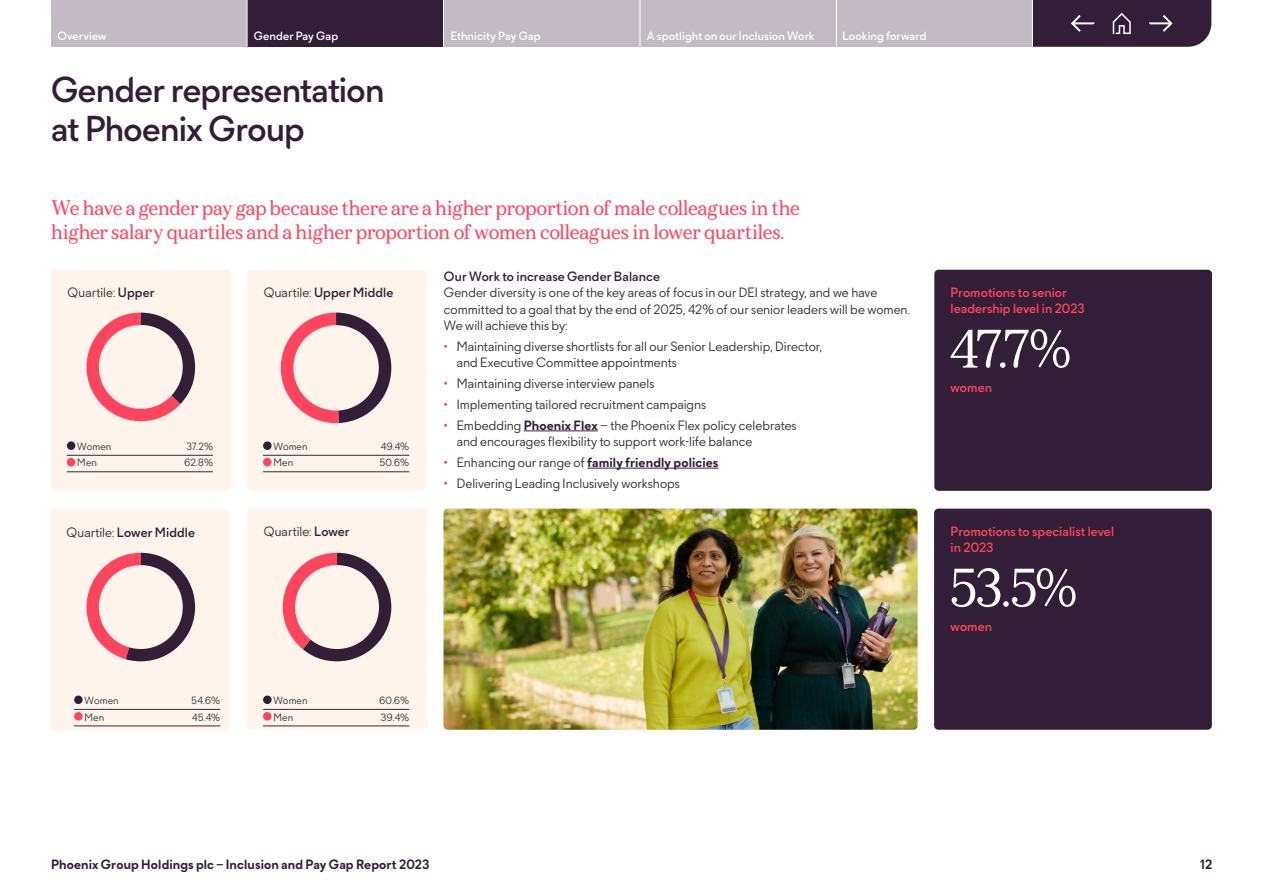
<style>
.page{position:relative;width:1263px;height:893px;background:#fff}
.page>*{position:absolute;margin:0;border:0;box-sizing:border-box;transform-origin:0 0}
.t1{font:54px "Phoenix Serif";color:#fff}
.t2{font:500 36px/39px "Phoenix Sans";letter-spacing:-.015em;color:#331e38}
.t3{font:21px/24px "Phoenix Serif";letter-spacing:-.02em;color:#ff455d}
.t4{font:13.5px/16.5px "Phoenix Sans";letter-spacing:.005em;color:#2e2d2c}
.t5{font:700 13.5px "Phoenix Sans";letter-spacing:.01em;color:#331e38}
.t6{font:500 13.5px/16.5px "Phoenix Sans";letter-spacing:.005em;color:#ff455d}
.t7{font:500 13.5px "Phoenix Sans";letter-spacing:.01em;color:#331e38}
.t8{font:500 12px "Phoenix Sans";letter-spacing:.01em;color:#fff}
.t9{font:10.5px "Phoenix Sans";letter-spacing:.015em;color:#2e2d2c}
.s1{font-weight:500;color:#331e38}
.s2{font-weight:400;color:#2e2d2c}
.s3{color:#ff455d}
.s4{font-weight:700;color:#331e38}
.s5{font-weight:400;color:#ff455d}
</style>
<div class="page">
<div style="left:51px;top:270px;width:180px;height:221px;background:#fff4ec;border-radius:4px"></div>
<div style="left:50px;top:510px;width:180px;height:221px;background:#fff4ec;border-radius:4px"></div>
<div style="left:247px;top:270px;width:180px;height:221px;background:#fff4ec;border-radius:4px"></div>
<div style="left:247px;top:509px;width:180px;height:221px;background:#fff4ec;border-radius:4px"></div>
<hr style="left:67px;top:455px;width:146px;height:1px;background:#2e2d2c">
<hr style="left:67px;top:471px;width:146px;height:1px;background:#2e2d2c">
<div style="left:67px;top:441px;width:8px;height:9px;background:#331e38;border-radius:50%"></div>
<div style="left:67px;top:458px;width:8px;height:8px;background:#ff455d;border-radius:50%"></div>
<hr style="left:74px;top:709px;width:146px;height:1px;background:#2e2d2c">
<hr style="left:74px;top:726px;width:146px;height:1px;background:#2e2d2c">
<div style="left:74px;top:695px;width:9px;height:9px;background:#331e38;border-radius:50%"></div>
<div style="left:74px;top:712px;width:9px;height:8px;background:#ff455d;border-radius:50%"></div>
<hr style="left:263px;top:455px;width:146px;height:1px;background:#2e2d2c">
<hr style="left:263px;top:471px;width:146px;height:1px;background:#2e2d2c">
<div style="left:263px;top:441px;width:9px;height:9px;background:#331e38;border-radius:50%"></div>
<div style="left:263px;top:458px;width:9px;height:8px;background:#ff455d;border-radius:50%"></div>
<hr style="left:263px;top:709px;width:146px;height:1px;background:#2e2d2c">
<hr style="left:263px;top:726px;width:146px;height:1px;background:#2e2d2c">
<div style="left:263px;top:695px;width:9px;height:9px;background:#331e38;border-radius:50%"></div>
<div style="left:263px;top:712px;width:9px;height:8px;background:#ff455d;border-radius:50%"></div>
<hr style="left:524px;top:431px;width:74px;height:1px;background:#331e38">
<hr style="left:587px;top:468px;width:131px;height:1px;background:#331e38">
<svg style="left:86px;top:553px;width:109px;height:108px"></svg>
<div style="left:99px;top:565px;width:84px;height:84px;background:#fff4ec;border-radius:50%"></div>
<svg style="left:282px;top:553px;width:109px;height:108px"></svg>
<div style="left:295px;top:565px;width:84px;height:84px;background:#fff4ec;border-radius:50%"></div>
<svg style="left:86px;top:313px;width:109px;height:109px"></svg>
<div style="left:99px;top:325px;width:84px;height:84px;background:#fff4ec;border-radius:50%"></div>
<svg style="left:280px;top:313px;width:111px;height:111px"></svg>
<div style="left:293px;top:325px;width:86px;height:86px;background:#fff4ec;border-radius:50%"></div>
<div style="left:934px;top:270px;width:278px;height:221px;background:#331e38;border-radius:4px"></div>
<div style="left:934px;top:509px;width:278px;height:221px;background:#331e38;border-radius:4px"></div>
<img style="left:443px;top:509px;width:474px;height:221px">
<div style="left:640px;top:0;width:196px;height:47px;background:#c2bbc3"></div>
<div style="left:444px;top:0;width:196px;height:47px;background:#c2bbc3"></div>
<svg style="left:1033px;top:0;width:178px;height:47px;background:#3d2942"></svg>
<div style="left:836px;top:0;width:196px;height:47px;background:#c2bbc3"></div>
<hr style="left:640px;top:0;width:1px;height:47px;background:#fff">
<hr style="left:836px;top:0;width:1px;height:47px;background:#fff">
<div style="left:51px;top:0;width:196px;height:47px;background:#c2bbc3"></div>
<div style="left:247px;top:0;width:197px;height:47px;background:#331e38"></div>
<hr style="left:247px;top:0;width:1px;height:47px;background:#fff">
<hr style="left:443px;top:0;width:1px;height:47px;background:#fff">
<p class="t8" style="left:57px;top:29px;width:51px">Overview</p>
<p class="t8" style="left:254px;top:29px;width:86px">Gender Pay Gap</p>
<h2 class="t2" style="left:51px;top:69px;width:335px">Gender representation at Phoenix Group</h2>
<p class="t8" style="left:450px;top:29px;width:92px">Ethnicity Pay Gap</p>
<p class="t8" style="left:647px;top:29px;width:169px">A spotlight on our Inclusion Work</p>
<p class="t8" style="left:842px;top:29px;width:86px">Looking forward</p>
<h3 class="t3" style="left:51px;top:195px;width:750px">We have a gender pay gap because there are a higher proportion of male colleagues in the higher salary quartiles and a higher proportion of women colleagues in lower quartiles.</h3>
<p class="t4" style="left:68px;top:284px;width:88px">Quartile: <span class="s1">Upper</span></p>
<p class="t9" style="left:77px;top:440px;width:35px">Women</p>
<p class="t9" style="left:186px;top:440px;width:28px">37.2%</p>
<p class="t9" style="left:77px;top:456px;width:21px">Men</p>
<p class="t9" style="left:185px;top:456px;width:30px">62.8%</p>
<p class="t7" style="left:264px;top:284px;width:131px"><span class="s2">Quartile:</span> Upper Middle</p>
<p class="t9" style="left:274px;top:440px;width:35px">Women</p>
<p class="t9" style="left:381px;top:440px;width:30px">49.4%</p>
<p class="t9" style="left:274px;top:456px;width:21px">Men</p>
<p class="t9" style="left:380px;top:456px;width:31px">50.6%</p>
<p class="t7" style="left:444px;top:267px;width:217px">Our Work to increase Gender Balance</p>
<p class="t4" style="left:444px;top:284px;width:468px">Gender diversity is one of the key areas of focus in our DEI strategy, and we have committed to a goal that by the end of 2025, 42% of our senior leaders will be women.<br>We will achieve this by:</p>
<p class="t4" style="left:457px;top:337px;width:367px;text-indent:-13px"><span class="s3">•</span> Maintaining diverse shortlists for all our Senior Leadership, Director, and Executive Committee appointments</p>
<p class="t4" style="left:444px;top:375px;width:212px"><span class="s3">•</span> Maintaining diverse interview panels</p>
<p class="t4" style="left:444px;top:395px;width:264px"><span class="s3">•</span> Implementing tailored recruitment campaigns</p>
<p class="t4" style="left:457px;top:416px;width:341px;text-indent:-13px"><span class="s3">•</span> Embedding <span class="s4">Phoenix Flex</span> – the Phoenix Flex policy celebrates and encourages flexibility to support work-life balance</p>
<p class="t5" style="left:444px;top:454px;width:276px"><span class="s5">•</span> <span class="s2">Enhancing our range of</span> family friendly policies</p>
<p class="t4" style="left:444px;top:474px;width:237px"><span class="s3">•</span> Delivering Leading Inclusively workshops</p>
<p class="t7" style="left:67px;top:524px;width:130px"><span class="s2">Quartile:</span> Lower Middle</p>
<p class="t4" style="left:264px;top:523px;width:87px">Quartile: <span class="s1">Lower</span></p>
<p class="t9" style="left:85px;top:694px;width:35px">Women</p>
<p class="t9" style="left:192px;top:694px;width:30px">54.6%</p>
<p class="t9" style="left:85px;top:710px;width:21px">Men</p>
<p class="t9" style="left:192px;top:710px;width:30px">45.4%</p>
<p class="t9" style="left:274px;top:694px;width:35px">Women</p>
<p class="t9" style="left:379px;top:694px;width:31px">60.6%</p>
<p class="t9" style="left:274px;top:710px;width:21px">Men</p>
<p class="t9" style="left:381px;top:710px;width:30px">39.4%</p>
<p class="t6" style="left:950px;top:284px;width:136px">Promotions to senior leadership level in 2023</p>
<h1 class="t1" style="left:950px;top:315px;width:122px">47.7%</h1>
<p class="t6" style="left:950px;top:379px;width:43px">women</p>
<p class="t6" style="left:950px;top:522px;width:165px">Promotions to specialist level in 2023</p>
<h1 class="t1" style="left:950px;top:554px;width:128px">53.5%</h1>
<p class="t6" style="left:950px;top:618px;width:43px">women</p>
<p class="t5" style="left:51px;top:856px;width:380px">Phoenix Group Holdings plc – Inclusion and Pay Gap Report 2023</p>
<p class="t5" style="left:1200px;top:856px;width:14px">12</p>
</div>
